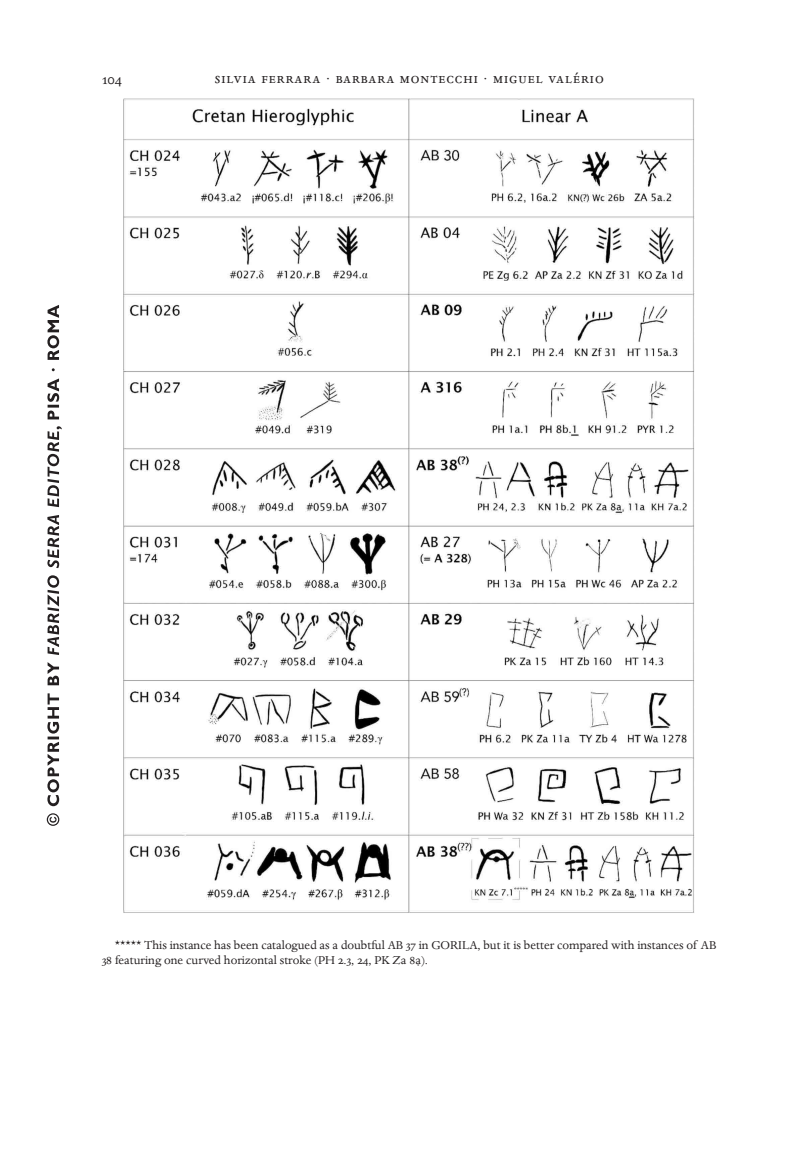
<style>
.page{position:relative;width:808px;height:1149px;background:#fff}
.page>*{position:absolute;margin:0;border:0;box-sizing:border-box;transform-origin:0 0}
.t1{font:16.5px "Serra Dante Pro";letter-spacing:.06em;color:#231f20}
.t2{font:16.5px "Dante One";color:#231f20}
.t3{font:13.2px/14.2px "Serra Dante Pro";color:#231f20}
</style>
<div class="page">
<svg style="left:47px;top:305px;width:15px;height:520px"></svg>
<img style="left:123px;top:99px;width:572px;height:813px">
<p class="t2" style="left:102px;top:70px;width:21px">104</p>
<p class="t1" style="left:215px;top:68px;width:390px">silvia ferrara · barbara montecchi · miguel valério</p>
<p class="t3" style="left:102px;top:938px;width:616px;text-indent:13px">***** This instance has been catalogued as a doubtful AB 37 in GORILA, but it is better compared with instances of AB<br>38 featuring one curved horizontal stroke (PH 2.3, 24, PK Za 8ạ).</p>
</div>
